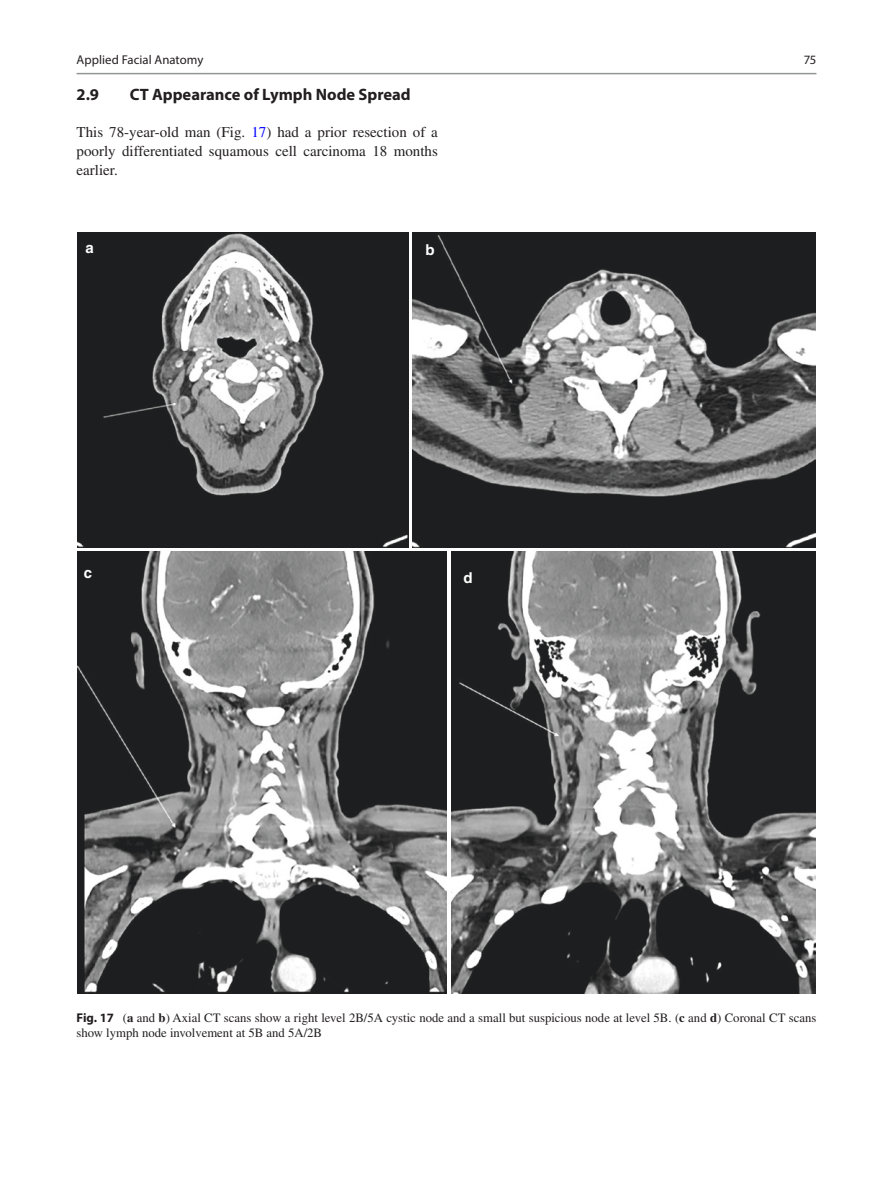
<style>
.page{position:relative;width:893px;height:1187px;background:#fff}
.page>*{position:absolute;margin:0;border:0;box-sizing:border-box;transform-origin:0 0}
.t1{font:700 16.5px "Myriad Pro";color:#231f20}
.t2{font:15px/18.8px "Times LT Std";color:#231f20;text-align:justify}
.t3{font:15px "Helvetica Bold 5";color:#fff}
.t4{font:12.75px/15px "Times LT Std";color:#231f20}
.t5{font:12.75px "Myriad Pro Regular 3";letter-spacing:.005em;color:#231f20}
.t6{font:12.75px "Myriad Pro";color:#231f20}
.s1{color:#00f}
.s2{font-family:"Myriad Pro";font-weight:700}
.s3{font-weight:700}
</style>
<div class="page">
<img style="left:77px;top:232px;width:332px;height:315px">
<img style="left:413px;top:232px;width:403px;height:315px">
<img style="left:77px;top:552px;width:370px;height:440px">
<img style="left:451px;top:552px;width:364px;height:440px">
<hr style="left:77px;top:73px;width:739px;height:1px;background:#939598">
<p class="t5" style="left:77px;top:52px;width:128px">Applied Facial Anatomy</p>
<p class="t1" style="left:77px;top:84px;width:24px">2.9</p>
<p class="t1" style="left:130px;top:84px;width:283px">CT Appearance of Lymph Node Spread</p>
<p class="t2" style="left:77px;top:123px;width:363px">This 78-year-old man (Fig. <span class="s1">17</span>) had a prior resection of a poorly differentiated squamous cell carcinoma 18 months earlier.</p>
<p class="t3" style="left:85px;top:238px;width:10px">a</p>
<p class="t3" style="left:425px;top:240px;width:11px">b</p>
<p class="t3" style="left:84px;top:564px;width:10px">c</p>
<p class="t3" style="left:463px;top:568px;width:11px">d</p>
<p class="t6" style="left:804px;top:52px;width:14px">75</p>
<p class="t4" style="left:77px;top:1009px;width:741px"><span class="s2">Fig. 17</span> (<span class="s3">a</span> and <span class="s3">b</span>) Axial CT scans show a right level 2B/5A cystic node and a small but suspicious node at level 5B. (<span class="s3">c</span> and <span class="s3">d</span>) Coronal CT scans show lymph node involvement at 5B and 5A/2B</p>
</div>
